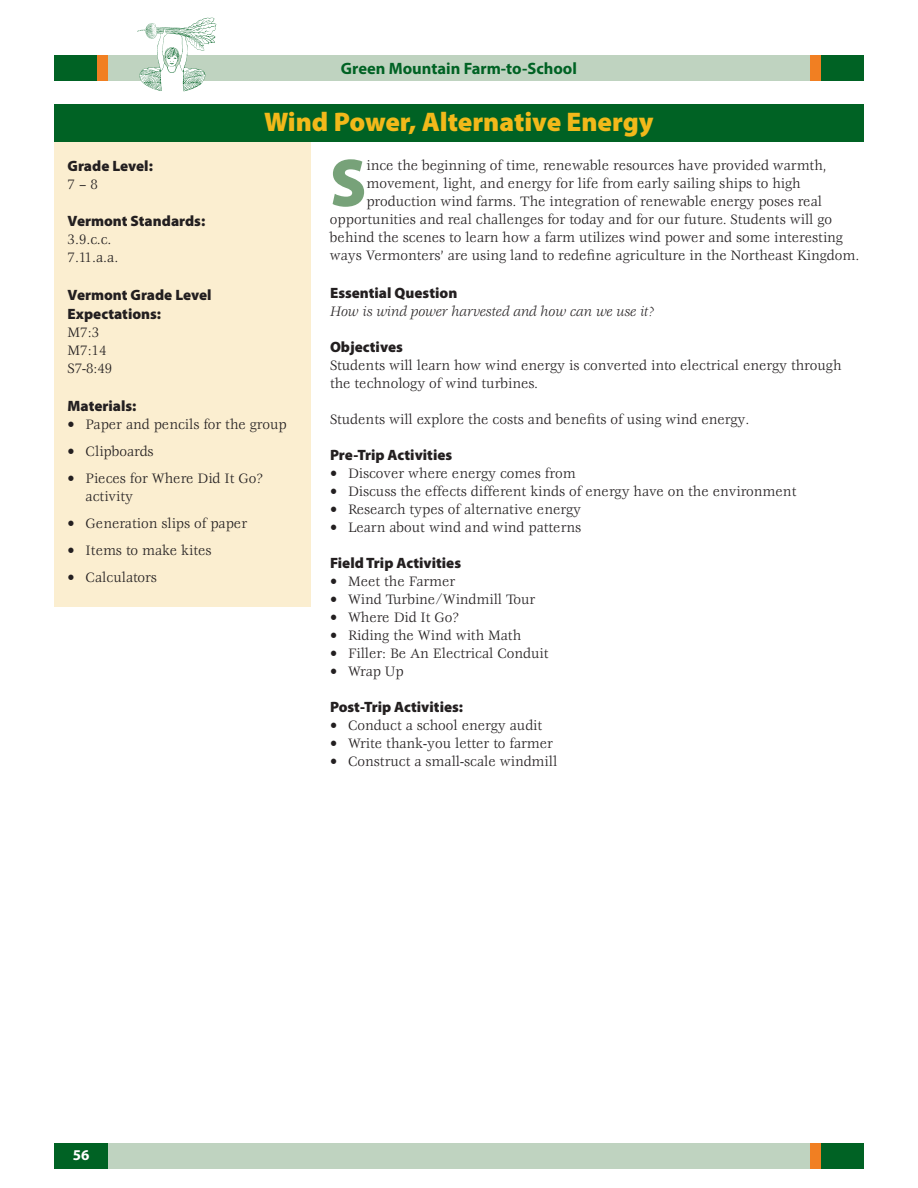
<style>
.page{position:relative;width:918px;height:1188px;background:#fff}
.page>*{position:absolute;margin:0;border:0;box-sizing:border-box;transform-origin:0 0}
.t1{font:900 68.4px "Myriad Pro";color:#77a279;scale:.95 1}
.t2{font:900 27px "Myriad Pro";color:#f2b91a}
.t3{font:700 16.5px "Myriad Pro";color:#006224}
.t4{font:15px/18px "Veljovic Std";color:#231f20;scale:.95 1}
.t5{font:900 15px/19.5px "Myriad Pro";color:#231f20}
.t6{font:italic 15px "Veljovic Std";color:#231f20;scale:.95 1}
.t7{font:700 15px "Myriad Pro";color:#fff}
</style>
<div class="page">
<div style="left:54px;top:55px;width:43px;height:26px;background:#006224"></div>
<div style="left:54px;top:1143px;width:60px;height:26px;background:#006224"></div>
<div style="left:108px;top:55px;width:702px;height:26px;background:#bfd3c0"></div>
<div style="left:108px;top:1143px;width:702px;height:26px;background:#bfd3c0"></div>
<svg style="left:137px;top:18px;width:80px;height:74px"></svg>
<div style="left:97px;top:55px;width:11px;height:26px;background:#f17f22"></div>
<div style="left:821px;top:55px;width:43px;height:26px;background:#006224"></div>
<div style="left:810px;top:55px;width:11px;height:26px;background:#f17f22"></div>
<div style="left:821px;top:1143px;width:43px;height:26px;background:#006224"></div>
<div style="left:810px;top:1143px;width:11px;height:26px;background:#f17f22"></div>
<div style="left:54px;top:104px;width:810px;height:38px;background:#006224"></div>
<div style="left:54px;top:142px;width:256px;height:465px;background:#fbeed0"></div>
<p class="t3" style="left:341px;top:59px;width:238px">Green Mountain Farm-to-School</p>
<h2 class="t2" style="left:264px;top:106px;width:391px">Wind Power, Alternative Energy</h2>
<p class="t5" style="left:68px;top:156px;width:87px">Grade Level:</p>
<p class="t4" style="left:68px;top:176px;width:33px">7 – 8</p>
<p class="t5" style="left:68px;top:212px;width:139px">Vermont Standards:</p>
<p class="t4" style="left:68px;top:231px;width:55px">3.9.c.c.<br>7.11.a.a.</p>
<p class="t5" style="left:68px;top:285px;width:145px">Vermont Grade Level<br>Expectations:</p>
<p class="t4" style="left:68px;top:324px;width:48px">M7:3<br>M7:14<br>S7-8:49</p>
<p class="t5" style="left:68px;top:396px;width:70px">Materials:</p>
<p class="t4" style="left:68px;top:416px;width:232px">• Paper and pencils for the group</p>
<p class="t4" style="left:68px;top:443px;width:92px">• Clipboards</p>
<p class="t4" style="left:86px;top:470px;width:188px;text-indent:-18px">• Pieces for Where Did It Go? activity</p>
<p class="t4" style="left:68px;top:515px;width:190px">• Generation slips of paper</p>
<p class="t4" style="left:68px;top:542px;width:153px">• Items to make kites</p>
<p class="t4" style="left:68px;top:569px;width:95px">• Calculators</p>
<h1 class="t1" style="left:330px;top:144px;width:40px">S</h1>
<p class="t4" style="left:366px;top:157px;width:486px">ince the beginning of time, renewable resources have provided warmth,</p>
<p class="t4" style="left:366px;top:175px;width:458px">movement, light, and energy for life from early sailing ships to high</p>
<p class="t4" style="left:366px;top:193px;width:481px">production wind farms. The integration of renewable energy poses real</p>
<p class="t4" style="left:330px;top:211px;width:530px">opportunities and real challenges for today and for our future. Students will go</p>
<p class="t4" style="left:330px;top:229px;width:542px">behind the scenes to learn how a farm utilizes wind power and some interesting</p>
<p class="t4" style="left:330px;top:247px;width:559px">ways Vermonters’ are using land to redefine agriculture in the Northeast Kingdom.</p>
<p class="t5" style="left:330px;top:283px;width:129px">Essential Question</p>
<p class="t6" style="left:330px;top:303px;width:343px">How is wind power harvested and how can we use it?</p>
<p class="t5" style="left:330px;top:337px;width:74px">Objectives</p>
<p class="t4" style="left:330px;top:357px;width:540px">Students will learn how wind energy is converted into electrical energy through the technology of wind turbines.</p>
<p class="t4" style="left:330px;top:411px;width:443px">Students will explore the costs and benefits of using wind energy.</p>
<p class="t5" style="left:330px;top:445px;width:124px">Pre-Trip Activities</p>
<p class="t4" style="left:330px;top:465px;width:260px">• Discover where energy comes from</p>
<p class="t4" style="left:330px;top:483px;width:492px">• Discuss the effects different kinds of energy have on the environment</p>
<p class="t4" style="left:330px;top:501px;width:266px">• Research types of alternative energy</p>
<p class="t4" style="left:330px;top:519px;width:266px">• Learn about wind and wind patterns</p>
<p class="t5" style="left:330px;top:553px;width:133px">Field Trip Activities</p>
<p class="t4" style="left:330px;top:573px;width:134px">• Meet the Farmer</p>
<p class="t4" style="left:330px;top:591px;width:218px">• Wind Turbine/Windmill Tour</p>
<p class="t4" style="left:330px;top:609px;width:137px">• Where Did It Go?</p>
<p class="t4" style="left:330px;top:627px;width:203px">• Riding the Wind with Math</p>
<p class="t4" style="left:330px;top:645px;width:232px">• Filler: Be An Electrical Conduit</p>
<p class="t4" style="left:330px;top:663px;width:79px">• Wrap Up</p>
<p class="t5" style="left:330px;top:697px;width:135px">Post-Trip Activities:</p>
<p class="t4" style="left:330px;top:717px;width:225px">• Conduct a school energy audit</p>
<p class="t4" style="left:330px;top:735px;width:236px">• Write thank-you letter to farmer</p>
<p class="t4" style="left:330px;top:753px;width:241px">• Construct a small-scale windmill</p>
<p class="t7" style="left:73px;top:1147px;width:18px">56</p>
</div>
